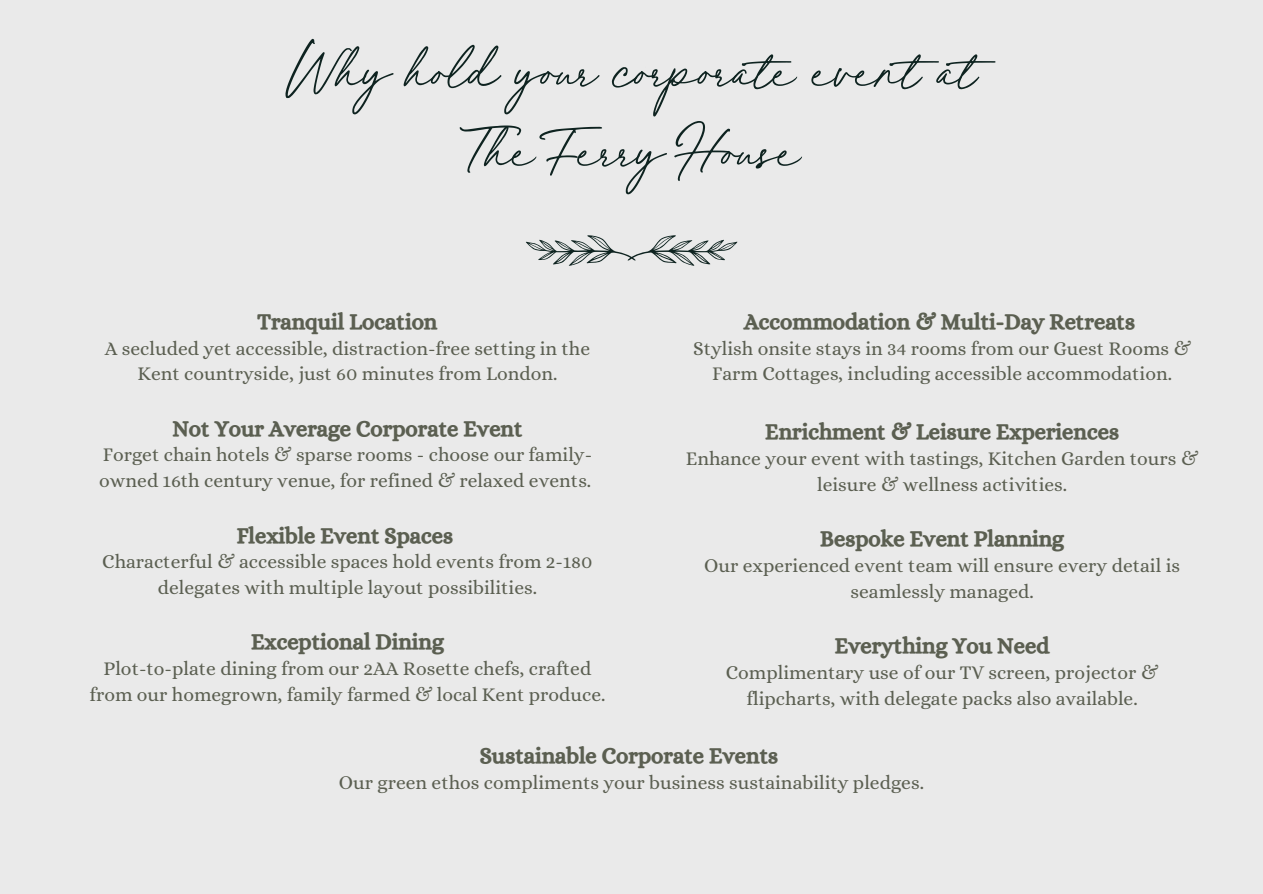
<style>
.page{position:relative;width:1263px;height:894px;background:#fff}
.page>*{position:absolute;margin:0;border:0;box-sizing:border-box;transform-origin:0 0}
.t1{font:60.75px/79.8px "Juniperand Sage";color:#0e2320;text-align:center}
.t2{font:22.5px "CA Generated";color:#5b5f51}
.t3{font:19.5px/25.8px "Alice";color:#5b5f51;text-align:center}
</style>
<div class="page">
<div style="left:0;top:0;width:1263px;height:893px;background:#eaeaea"></div>
<svg style="left:526px;top:235px;width:211px;height:31px"></svg>
<h1 class="t1" style="left:286px;top:23px;width:723px">Why hold your corporate eventat<br>The Ferry House</h1>
<p class="t2" style="left:258px;top:309px;width:181px">Tranquil Location</p>
<p class="t3" style="left:105px;top:336px;width:487px">A secluded yet accessible, distraction-free setting in the<br>Kent countryside, just 60 minutes from London.</p>
<p class="t2" style="left:172px;top:416px;width:352px">Not Your Average Corporate Event</p>
<p class="t3" style="left:99px;top:443px;width:494px;text-align:left">Forget chain hotels &amp; sparse rooms - choose our family&shy;owned 16th century venue, for refined &amp; relaxed events.</p>
<p class="t2" style="left:237px;top:522px;width:218px">Flexible Event Spaces</p>
<p class="t3" style="left:102px;top:550px;width:492px">Characterful &amp; accessible spaces hold events from 2-180 delegates with multiple layout possibilities.</p>
<p class="t2" style="left:251px;top:629px;width:194px">Exceptional Dining</p>
<p class="t3" style="left:89px;top:657px;width:517px">Plot-to-plate dining from our 2AA Rosette chefs, crafted from our homegrown, family farmed &amp; local Kent produce.</p>
<p class="t2" style="left:744px;top:309px;width:392px">Accommodation &amp; Multi-Day Retreats</p>
<p class="t3" style="left:693px;top:336px;width:500px">Stylish onsite stays in 34 rooms from our Guest Rooms &amp;<br>Farm Cottages, including accessible accommodation.</p>
<p class="t2" style="left:765px;top:419px;width:355px">Enrichment &amp; Leisure Experiences</p>
<p class="t3" style="left:686px;top:446px;width:514px">Enhance your event with tastings, Kitchen Garden tours &amp; leisure &amp; wellness activities.</p>
<p class="t2" style="left:820px;top:526px;width:245px">Bespoke Event Planning</p>
<p class="t3" style="left:704px;top:553px;width:477px">Our experienced event team will ensure every detail is seamlessly managed.</p>
<p class="t2" style="left:835px;top:633px;width:216px">Everything You Need</p>
<p class="t3" style="left:726px;top:660px;width:434px">Complimentary use of our TV screen, projector &amp; flipcharts, with delegate packs also available.</p>
<p class="t2" style="left:480px;top:743px;width:300px">Sustainable Corporate Events</p>
<p class="t3" style="left:339px;top:770px;width:586px">Our green ethos compliments your business sustainability pledges.</p>
</div>
